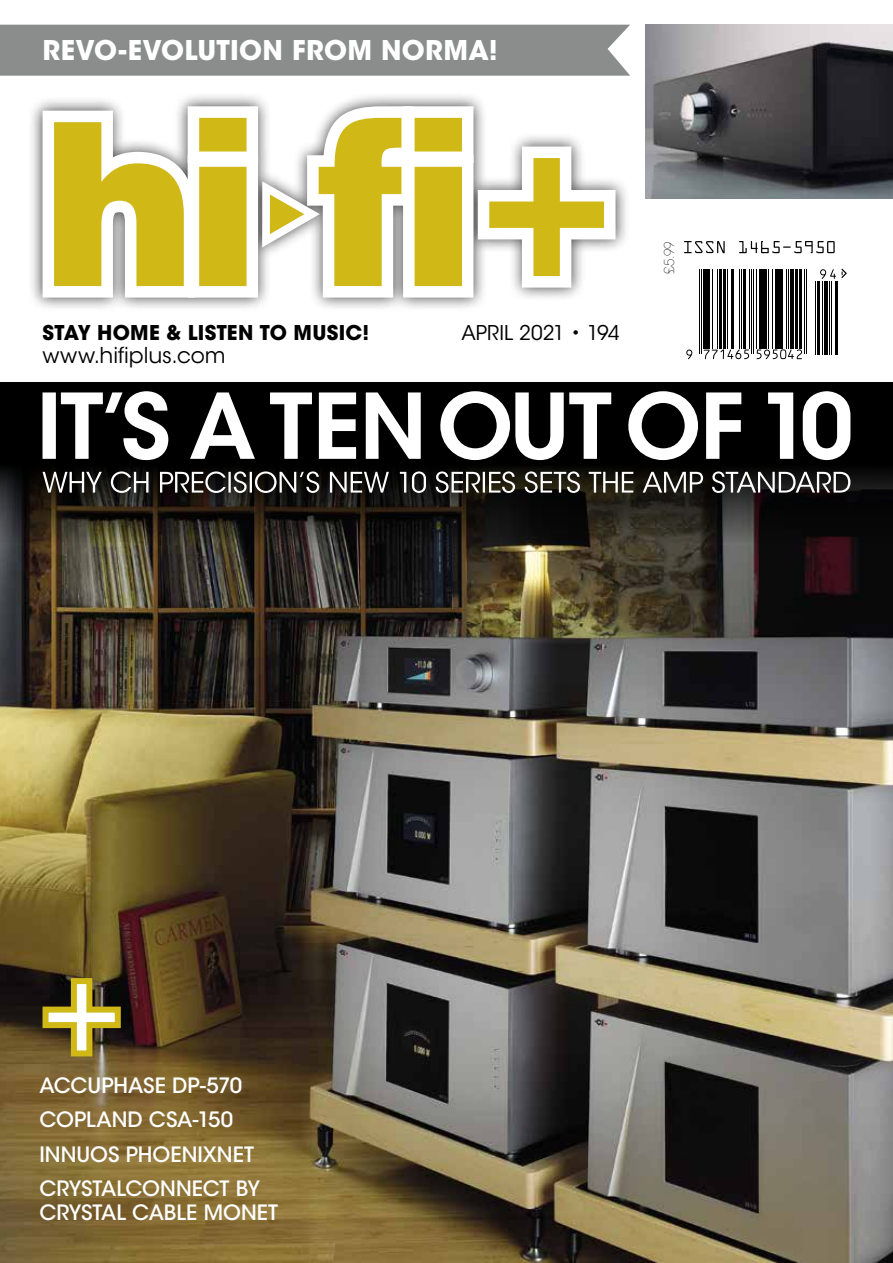
<style>
.page{position:relative;width:893px;height:1263px;background:#fff}
.page>*{position:absolute;margin:0;border:0;box-sizing:border-box;transform-origin:0 0}
.t1{font:700 27px "ITC Avant Garde Std";letter-spacing:.015em;color:#fff}
.t2{font:21.75px "ITC Avant Garde Std";color:#000}
.t3{font:500 21px/34.7px "ITC Avant Garde Std";color:#fff}
.t4{font:700 20.25px "ITC Avant Garde Std";letter-spacing:.01em;color:#000}
.t5{font:20.25px "ITC Avant Garde Std";letter-spacing:.005em;color:#000}
.t6{font:200 13.5px "ITC Avant Garde Std";color:#000}
</style>
<div class="page">
<img style="left:0;top:543px;width:893px;height:720px">
<img style="left:645px;top:25px;width:248px;height:173px">
<div style="left:0;top:25px;width:630px;height:51px;background:#8b8d8c"></div>
<svg style="left:0;top:383px;width:893px;height:160px;background:#15120f"></svg>
<svg style="left:684px;top:241px;width:151px;height:12px"></svg>
<svg style="left:686px;top:269px;width:161px;height:90px"></svg>
<div style="left:28px;top:92px;width:602px;height:220px;background:#000;opacity:.75"></div>
<svg style="left:43px;top:106px;width:573px;height:192px"></svg>
<svg style="left:40px;top:975px;width:84px;height:84px"></svg>
<svg style="left:43px;top:391px;width:807px;height:69px;fill:#000"></svg>
<svg style="left:43px;top:471px;width:807px;height:22px"></svg>
<p class="t1" style="left:43px;top:33px;width:457px">REVO-EVOLUTION FROM NORMA!</p>
<p class="t4" style="left:43px;top:320px;width:328px">STAY HOME &amp; LISTEN TO MUSIC!</p>
<p class="t5" style="left:461px;top:321px;width:160px">APRIL 2021 • 194</p>
<p class="t2" style="left:43px;top:342px;width:185px">www.hifiplus.com</p>
<p class="t6" style="left:661px;top:274px;width:35px;rotate:-90deg">£5.99</p>
<p class="t3" style="left:39px;top:1068px;width:222px">ACCUPHASE DP-570<br>COPLAND CSA-150<br>INNUOS PHOENIXNET<br>CRYSTALCONNECT BY</p>
<p class="t3" style="left:39px;top:1195px;width:240px">CRYSTAL CABLE MONET</p>
</div>
